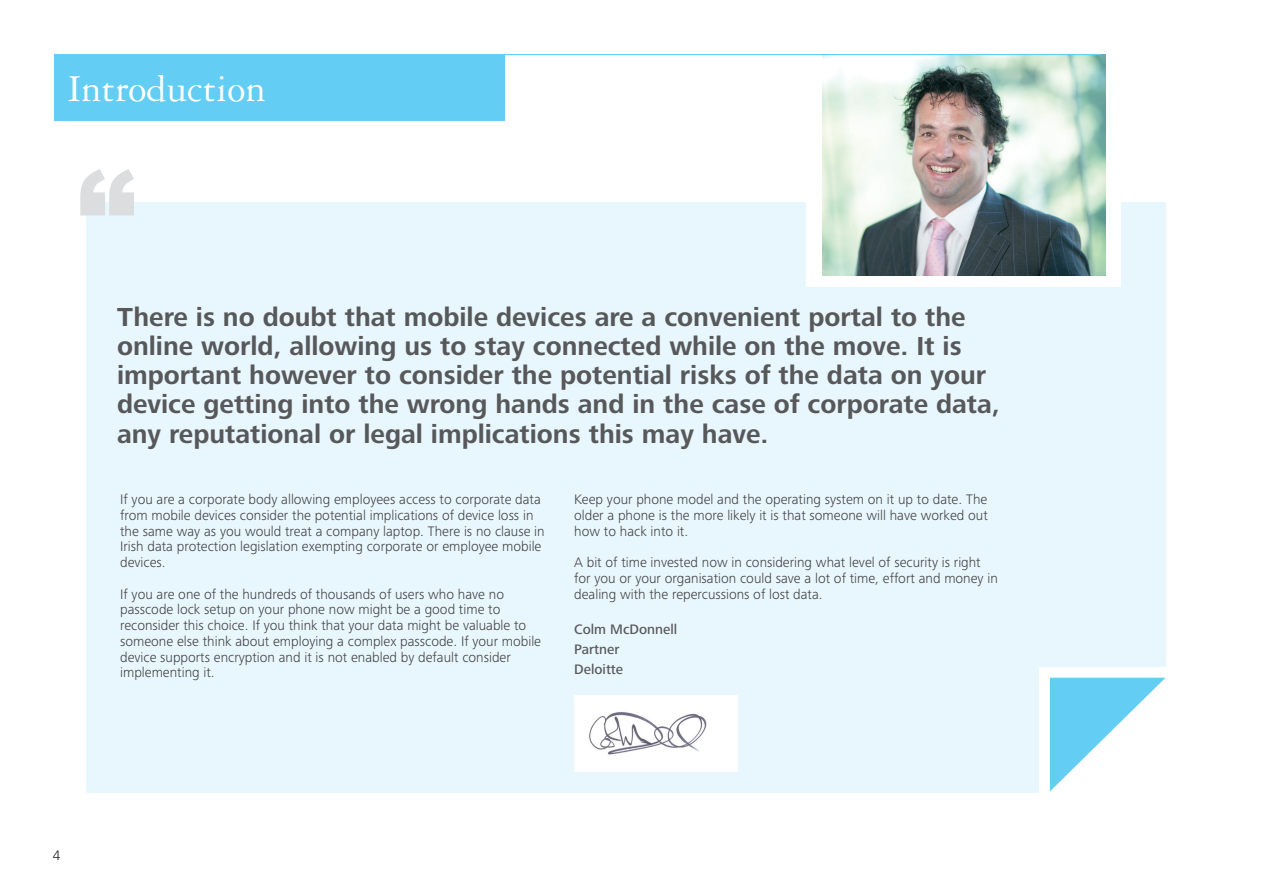
<style>
.page{position:relative;width:1263px;height:893px;background:#fff}
.page>*{position:absolute;margin:0;border:0;box-sizing:border-box;transform-origin:0 0}
.t1{font:40.5px "Garamond 3 LT Std";color:#fff}
.t2{font:700 27px/29.2px "Frutiger Next Pro";color:#57585a}
.t3{font:300 14.25px/15.8px "Frutiger Next Pro";color:#3e3e3f}
.t4{font:500 14.25px/20px "Frutiger Next Pro";color:#57585a}
.t5{font:300 14.25px "Frutiger Next Pro";color:#231f20}
</style>
<div class="page">
<div style="left:86px;top:203px;width:1080px;height:590px;background:#e8f6fd"></div>
<div style="left:806px;top:55px;width:314px;height:232px;background:#fff"></div>
<div style="left:54px;top:55px;width:451px;height:65px;background:#63cdf3"></div>
<div style="left:1039px;top:667px;width:133px;height:133px;background:#fff"></div>
<svg style="left:1050px;top:678px;width:115px;height:113px"></svg>
<svg style="left:80px;top:169px;width:54px;height:46px"></svg>
<img style="left:823px;top:55px;width:283px;height:220px">
<div style="left:574px;top:695px;width:163px;height:77px;background:#fff"></div>
<img style="left:589px;top:712px;width:118px;height:43px">
<hr style="left:54px;top:54px;width:1047px;height:1px;background:#63cdf3">
<h1 class="t1" style="left:68px;top:67px;width:199px">Introduction</h1>
<p class="t2" style="left:117px;top:302px;width:884px">There is no doubt that mobile devices are a convenient portal to the online world, allowing us to stay connected while on the move. It is important however to consider the potential risks of the data on your device getting into the wrong hands and in the case of corporate data, any reputational or legal implications this may have.</p>
<p class="t3" style="left:120px;top:491px;width:426px">If you are a corporate body allowing employees access to corporate data from mobile devices consider the potential implications of device loss in the same way as you would treat a company laptop. There is no clause in Irish data protection legislation exempting corporate or employee mobile devices.</p>
<p class="t3" style="left:120px;top:586px;width:422px">If you are one of the hundreds of thousands of users who have no passcode lock setup on your phone now might be a good time to reconsider this choice. If you think that your data might be valuable to someone else think about employing a complex passcode. If your mobile device supports encryption and it is not enabled by default consider implementing it.</p>
<p class="t3" style="left:574px;top:491px;width:415px;text-align:justify">Keep your phone model and the operating system on it up to date. The older a phone is the more likely it is that someone will have worked out how to hack into it.</p>
<p class="t3" style="left:574px;top:554px;width:425px">A bit of time invested now in considering what level of security is right for you or your organisation could save a lot of time, effort and money in dealing with the repercussions of lost data.</p>
<p class="t4" style="left:574px;top:620px;width:104px">Colm McDonnell<br>Partner<br>Deloitte</p>
<p class="t5" style="left:53px;top:847px;width:9px">4</p>
</div>
